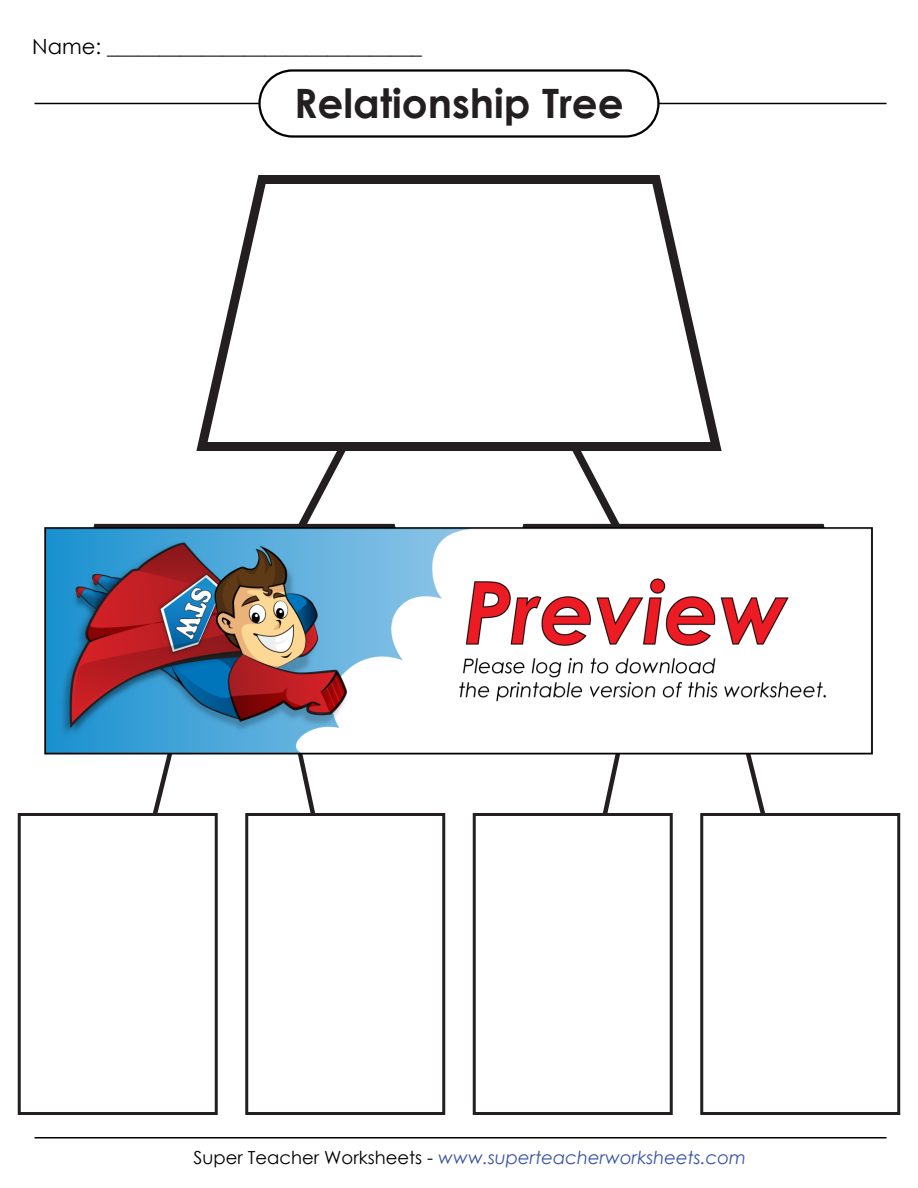
<style>
.page{position:relative;width:918px;height:1188px;background:#fff}
.page>*{position:absolute;margin:0;border:0;box-sizing:border-box;transform-origin:0 0}
.t1{font:700 40.5px "Century Gothic 2";color:#231f20}
.t2{font:21px "Century Gothic 2";color:#000}
.t3{font:italic 18px "Century Gothic 2";color:#3953a3}
.s1{font-style:normal;color:#000}
</style>
<div class="page">
<svg style="left:306px;top:457px;width:37px;height:53px"></svg>
<svg style="left:575px;top:457px;width:37px;height:53px"></svg>
<svg style="left:301px;top:768px;width:14px;height:45px"></svg>
<svg style="left:153px;top:768px;width:16px;height:45px"></svg>
<svg style="left:603px;top:768px;width:14px;height:45px"></svg>
<svg style="left:749px;top:768px;width:16px;height:45px"></svg>
<svg style="left:196px;top:175px;width:526px;height:282px"></svg>
<div style="left:18px;top:813px;width:200px;height:302px;background:#fff;border:3px solid #231f20"></div>
<div style="left:245px;top:813px;width:200px;height:302px;background:#fff;border:3px solid #231f20"></div>
<div style="left:473px;top:813px;width:200px;height:302px;background:#fff;border:3px solid #231f20"></div>
<div style="left:700px;top:813px;width:200px;height:302px;background:#fff;border:3px solid #231f20"></div>
<hr style="left:35px;top:1137px;width:852px;height:1px;background:#000">
<hr style="left:35px;top:103px;width:852px;height:1px;background:#000">
<div style="left:260px;top:70px;width:398px;height:66px;background:#fff;border-radius:33px"></div>
<div style="left:258px;top:69px;width:402px;height:69px;border:2px solid #000;border-radius:33px"></div>
<img style="left:44px;top:510px;width:828px;height:258px">
<p class="t2" style="left:32px;top:32px;width:391px">Name: ______________________________</p>
<h1 class="t1" style="left:294px;top:72px;width:331px">Relationship Tree</h1>
<p class="t3" style="left:194px;top:1145px;width:554px"><span class="s1">Super Teacher Worksheets -</span> www.superteacherworksheets.com</p>
</div>
